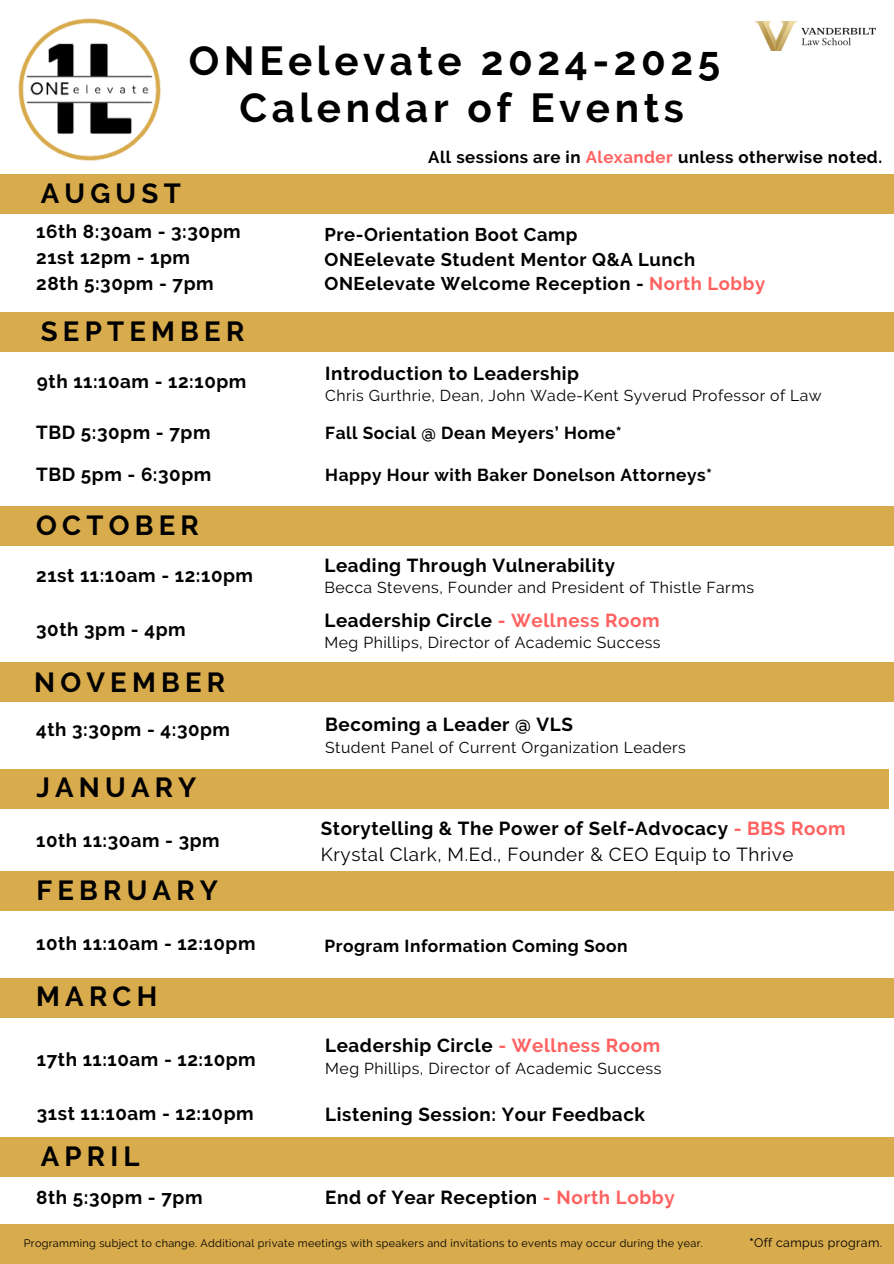
<style>
.page{position:relative;width:894px;height:1264px;background:#fff}
.page>*{position:absolute;margin:0;border:0;box-sizing:border-box;transform-origin:0 0}
.t1{font:700 40.35px/47.2px "Raleway";letter-spacing:.115em;color:#000;text-align:center}
.t2{font:700 27.6px "Raleway";letter-spacing:.19em;color:#000}
.t3{font:700 18.75px/26.2px "Raleway";letter-spacing:.03em;color:#000}
.t4{font:18.75px/25.8px "Raleway";letter-spacing:.03em;color:#000}
.t5{font:700 18.45px/24.8px "Raleway";letter-spacing:.03em;color:#000}
.t6{font:700 17.25px "Raleway";letter-spacing:.03em;color:#000}
.t7{font:700 16.8px "Raleway";letter-spacing:.03em;color:#000}
.t8{font:15.75px "Raleway";letter-spacing:.03em;color:#000}
.t9{font:12.3px "Raleway";letter-spacing:.03em;color:#000}
.t10{font:10.8px "Raleway";letter-spacing:.03em;color:#000}
.s1{color:#ff6260}
.s2{font-weight:700}
.s3{font-weight:700;color:#ff6260}
</style>
<div class="page">
<div style="left:0;top:506px;width:893px;height:39px;background:#d8ab4c"></div>
<div style="left:0;top:1224px;width:893px;height:39px;background:#d8ab4c"></div>
<img style="left:18px;top:18px;width:143px;height:143px">
<img style="left:755px;top:21px;width:120px;height:29px">
<div style="left:0;top:174px;width:893px;height:39px;background:#d8ab4c"></div>
<div style="left:0;top:312px;width:893px;height:39px;background:#d8ab4c"></div>
<div style="left:0;top:662px;width:893px;height:39px;background:#d8ab4c"></div>
<div style="left:0;top:769px;width:888px;height:39px;background:#d8ab4c"></div>
<div style="left:0;top:871px;width:893px;height:39px;background:#d8ab4c"></div>
<div style="left:0;top:978px;width:893px;height:39px;background:#d8ab4c"></div>
<div style="left:0;top:1137px;width:893px;height:39px;background:#d8ab4c"></div>
<p class="t2" style="left:41px;top:177px;width:141px">AUGUST</p>
<h3 class="t1" style="left:189px;top:37px;width:532px">ONEelevate 2024-2025<br>Calendar of Events</h3>
<h2 class="t7" style="left:428px;top:148px;width:455px">All sessions are in <span class="s1">Alexander</span> unless otherwise noted.</h2>
<h6 class="t3" style="left:36px;top:218px;width:206px">16th 8:30am - 3:30pm<br>21st 12pm - 1pm<br>28th 5:30pm - 7pm</h6>
<h5 class="t2" style="left:41px;top:315px;width:205px">SEPTEMBER</h5>
<h3 class="t5" style="left:324px;top:222px;width:442px">Pre-Orientation Boot Camp<br>ONEelevate Student Mentor Q&amp;A Lunch<br>ONEelevate Welcome Reception - <span class="s1">North Lobby</span></h3>
<h3 class="t3" style="left:325px;top:360px;width:255px">Introduction to Leadership</h3>
<h3 class="t8" style="left:325px;top:386px;width:498px">Chris Gurthrie, Dean, John Wade-Kent Syverud Professor of Law</h3>
<h3 class="t3" style="left:37px;top:368px;width:211px">9th 11:10am - 12:10pm</h3>
<h3 class="t3" style="left:36px;top:419px;width:176px">TBD 5:30pm - 7pm</h3>
<h2 class="t6" style="left:325px;top:423px;width:298px">Fall Social @ Dean Meyers’ Home*</h2>
<h2 class="t3" style="left:36px;top:461px;width:177px">TBD 5pm - 6:30pm</h2>
<h6 class="t6" style="left:325px;top:464px;width:388px">Happy Hour with Baker Donelson Attorneys*</h6>
<p class="t2" style="left:36px;top:508px;width:164px">OCTOBER</p>
<h3 class="t3" style="left:36px;top:562px;width:218px">21st 11:10am - 12:10pm</h3>
<h3 class="t3" style="left:36px;top:616px;width:151px">30th 3pm - 4pm</h3>
<h2 class="t2" style="left:34px;top:666px;width:192px">NOVEMBER</h2>
<h3 class="t3" style="left:36px;top:716px;width:195px">4th 3:30pm - 4:30pm</h3>
<h2 class="t2" style="left:36px;top:771px;width:162px">JANUARY</h2>
<h3 class="t3" style="left:36px;top:827px;width:185px">10th 11:30am - 3pm</h3>
<h3 class="t2" style="left:36px;top:874px;width:183px">FEBRUARY</h3>
<h2 class="t3" style="left:36px;top:930px;width:221px">10th 11:10am - 12:10pm</h2>
<h3 class="t2" style="left:36px;top:979px;width:122px">MARCH</h3>
<h2 class="t3" style="left:37px;top:1045px;width:220px">17th 11:10am - 12:10pm</h2>
<p class="t3" style="left:37px;top:1100px;width:218px">31st 11:10am - 12:10pm</p>
<h6 class="t3" style="left:324px;top:552px;width:292px">Leading Through Vulnerability</h6>
<h6 class="t8" style="left:324px;top:578px;width:431px">Becca Stevens, Founder and President of Thistle Farms</h6>
<h3 class="t3" style="left:324px;top:607px;width:336px">Leadership Circle <span class="s1">- Wellness Room</span></h3>
<h3 class="t8" style="left:324px;top:633px;width:337px">Meg Phillips, Director of Academic Success</h3>
<h3 class="t3" style="left:325px;top:711px;width:249px">Becoming a Leader @ VLS</h3>
<h3 class="t8" style="left:325px;top:738px;width:362px">Student Panel of Current Organization Leaders</h3>
<h6 class="t4" style="left:321px;top:815px;width:526px"><span class="s2">Storytelling &amp; The Power of Self-Advocacy</span> <span class="s3">- BBS Room<br></span>Krystal Clark, M.Ed., Founder &amp; CEO Equip to Thrive</h6>
<h3 class="t6" style="left:324px;top:935px;width:304px">Program Information Coming Soon</h3>
<h6 class="t3" style="left:325px;top:1032px;width:336px">Leadership Circle <span class="s1">- Wellness Room</span></h6>
<h6 class="t8" style="left:325px;top:1059px;width:337px">Meg Phillips, Director of Academic Success</h6>
<h3 class="t3" style="left:325px;top:1101px;width:321px">Listening Session: Your Feedback</h3>
<h3 class="t2" style="left:41px;top:1139px;width:100px">APRIL</h3>
<h2 class="t3" style="left:36px;top:1183px;width:168px">8th 5:30pm - 7pm</h2>
<h3 class="t3" style="left:325px;top:1183px;width:351px">End of Year Reception <span class="s1">- North Lobby</span></h3>
<h4 class="t10" style="left:24px;top:1236px;width:680px">Programming subject to change. Additional private meetings with speakers and invitations to events may occur during the year.</h4>
<h3 class="t9" style="left:749px;top:1235px;width:134px"><span class="s2">*</span>Off campus program.</h3>
</div>
